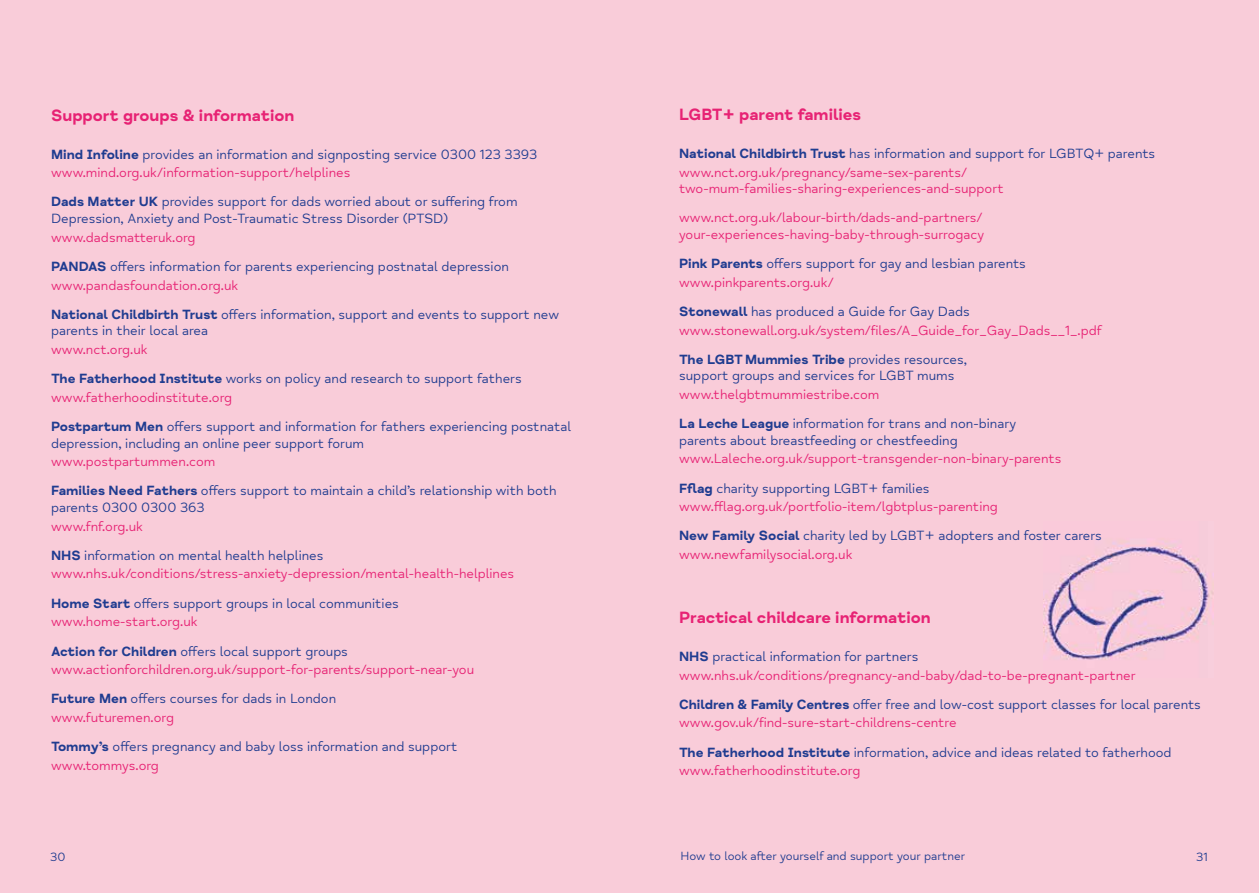
<style>
.page{position:relative;width:1259px;height:893px;background:#f9ccd9}
.page>*{position:absolute;margin:0;border:0;box-sizing:border-box;transform-origin:0 0}
.t1{font:700 16.5px "Mind Meridian";color:#e72274}
.t2{font:13.5px/29.2px "Mind Meridian";color:#1f3c90}
.t3{font:13.5px/29.2px "Mind Meridian";color:#e72274}
.t4{font:12px "Mind Meridian";color:#1f3c90}
.s1{font-weight:700}
.s2{color:#e72274}
.s3{font-weight:700;color:#1f3c90}
.s4{color:#1f3c90}
</style>
<div class="page">
<img style="left:1043px;top:541px;width:170px;height:119px">
<p class="t1" style="left:51px;top:105px;width:245px">Support groups &amp; information</p>
<p class="t2" style="left:51px;top:145px;width:488px;line-height:18.6px"><span class="s1">Mind Infoline</span> provides an information and signposting service 0300 123 3393 <span class="s2">www.mind.org.uk/information-support/helplines</span></p>
<p class="t2" style="left:51px;top:194px;width:468px;line-height:16.5px"><span class="s1">Dads Matter UK</span> provides support for dads worried about or suffering from<br>Depression, Anxiety and Post-Traumatic Stress Disorder (PTSD)</p>
<p class="t2" style="left:51px;top:223px;width:459px"><span class="s2">www.dadsmatteruk.org<br></span><span class="s1">PANDAS</span> offers information for parents experiencing postnatal depression</p>
<p class="t2" style="left:51px;top:271px;width:509px"><span class="s2">www.pandasfoundation.org.uk<br></span><span class="s1">National Childbirth Trust</span> offers information, support and events to support new</p>
<p class="t2" style="left:51px;top:316px;width:159px">parents in their local area</p>
<p class="t2" style="left:51px;top:335px;width:472px"><span class="s2">www.nct.org.uk<br></span><span class="s1">The Fatherhood Institute</span> works on policy and research to support fathers</p>
<p class="t2" style="left:51px;top:383px;width:521px"><span class="s2">www.fatherhoodinstitute.org<br></span><span class="s1">Postpartum Men</span> offers support and information for fathers experiencing postnatal</p>
<p class="t2" style="left:51px;top:429px;width:315px">depression, including an online peer support forum</p>
<p class="t2" style="left:51px;top:447px;width:507px"><span class="s2">www.postpartummen.com<br></span><span class="s1">Families Need Fathers</span> offers support to maintain a child’s relationship with both</p>
<p class="t2" style="left:51px;top:493px;width:155px">parents 0300 0300 363</p>
<p class="t2" style="left:51px;top:512px;width:274px"><span class="s2">www.fnf.org.uk<br></span><span class="s1">NHS</span> information on mental health helplines</p>
<p class="t3" style="left:51px;top:560px;width:465px">www.nhs.uk/conditions/stress-anxiety-depression/mental-health-helplines<br><span class="s3">Home Start</span> <span class="s4">offers support groups in local communities</span></p>
<p class="t2" style="left:51px;top:607px;width:298px"><span class="s2">www.home-start.org.uk<br></span><span class="s1">Action for Children</span> offers local support groups</p>
<p class="t3" style="left:51px;top:655px;width:425px">www.actionforchildren.org.uk/support-for-parents/support-near-you<br><span class="s3">Future Men</span> <span class="s4">offers courses for dads in London</span></p>
<p class="t2" style="left:51px;top:703px;width:408px"><span class="s2">www.futuremen.org<br></span><span class="s1">Tommy’s</span> offers pregnancy and baby loss information and support</p>
<p class="t3" style="left:51px;top:751px;width:109px">www.tommys.org</p>
<p class="t1" style="left:679px;top:105px;width:183px">LGBT+ parent families</p>
<p class="t3" style="left:679px;top:144px;width:478px;line-height:18.6px"><span class="s3">National Childbirth Trust</span> <span class="s4">has information and support for LGBTQ+ parents </span>www.nct.org.uk/pregnancy/same-sex-parents/</p>
<p class="t3" style="left:679px;top:174px;width:326px">two-mum-families-sharing-experiences-and-support www.nct.org.uk/labour-birth/dads-and-partners/</p>
<p class="t3" style="left:679px;top:220px;width:348px">your-experiences-having-baby-through-surrogacy<br><span class="s3">Pink Parents</span> <span class="s4">offers support for gay and lesbian parents</span></p>
<p class="t2" style="left:679px;top:268px;width:292px"><span class="s2">www.pinkparents.org.uk/<br></span><span class="s1">Stonewall</span> has produced a Guide for Gay Dads</p>
<p class="t3" style="left:679px;top:316px;width:424px">www.stonewall.org.uk/system/files/A_Guide_for_Gay_Dads__1_.pdf<br><span class="s3">The LGBT Mummies Tribe</span> <span class="s4">provides resources,</span></p>
<p class="t2" style="left:679px;top:361px;width:277px">support groups and services for LGBT mums</p>
<p class="t2" style="left:679px;top:380px;width:338px"><span class="s2">www.thelgbtmummiestribe.com<br></span><span class="s1">La Leche League</span> information for trans and non-binary</p>
<p class="t2" style="left:679px;top:426px;width:280px">parents about breastfeeding or chestfeeding</p>
<p class="t3" style="left:679px;top:444px;width:384px">www.Laleche.org.uk/support-transgender-non-binary-parents<br><span class="s3">Fflag</span> <span class="s4">charity supporting LGBT+ families</span></p>
<p class="t3" style="left:679px;top:492px;width:424px">www.fflag.org.uk/portfolio-item/lgbtplus-parenting<br><span class="s3">New Family Social</span> <span class="s4">charity led by LGBT+ adopters and foster carers</span></p>
<p class="t3" style="left:679px;top:540px;width:175px">www.newfamilysocial.org.uk</p>
<p class="t1" style="left:679px;top:608px;width:253px">Practical childcare information</p>
<p class="t3" style="left:679px;top:647px;width:458px;line-height:18.6px"><span class="s3">NHS</span> <span class="s4">practical information for partners </span>www.nhs.uk/conditions/pregnancy-and-baby/dad-to-be-pregnant-partner</p>
<p class="t2" style="left:679px;top:695px;width:523px;line-height:18.6px"><span class="s1">Children &amp; Family Centres</span> offer free and low-cost support classes for local parents <span class="s2">www.gov.uk/find-sure-start-childrens-centre</span></p>
<p class="t2" style="left:679px;top:743px;width:494px;line-height:18.6px"><span class="s1">The Fatherhood Institute</span> information, advice and ideas related to fatherhood <span class="s2">www.fatherhoodinstitute.org</span></p>
<p class="t4" style="left:680px;top:849px;width:286px">How to look after yourself and support your partner</p>
<p class="t4" style="left:50px;top:850px;width:17px">30</p>
<p class="t4" style="left:1196px;top:850px;width:13px">31</p>
</div>
